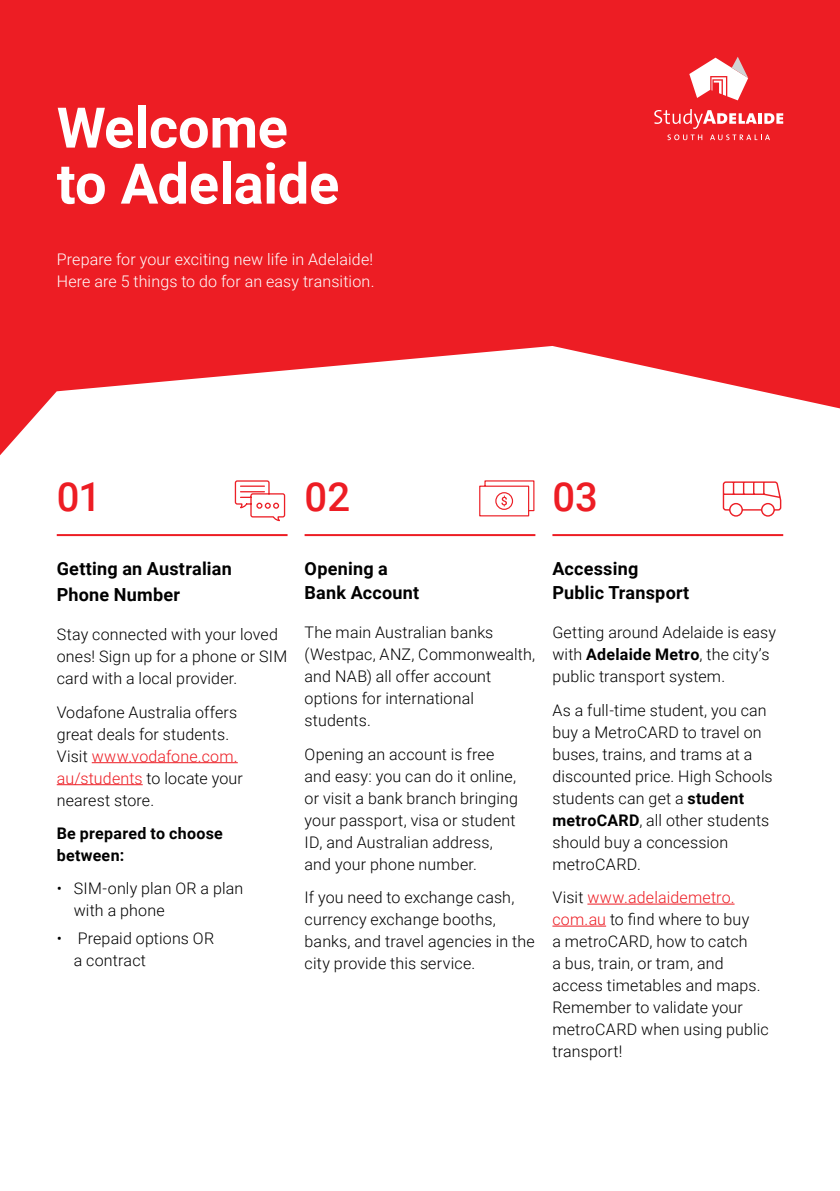
<style>
.page{position:relative;width:840px;height:1191px;background:#fff}
.page>*{position:absolute;margin:0;border:0;box-sizing:border-box;transform-origin:0 0}
.t1{font:700 56px/56px "Roboto";letter-spacing:-.005em;color:#fff}
.t2{font:500 40px "Roboto";color:#ed1d24}
.t3{font:700 18px/24px "Roboto";letter-spacing:.015em;color:#000}
.t4{font:300 16px/22px "Roboto";letter-spacing:.01em;color:#000}
.t5{font:300 16px/22px "Roboto";letter-spacing:.01em;color:#fff}
.t6{font:700 16px/22px "Roboto";letter-spacing:.015em;color:#000}
.s1{color:#ed1d24}
.s2{font-weight:700}
</style>
<div class="page">
<hr style="left:57px;top:534px;width:230px;height:2px;background:#ed1d24">
<hr style="left:92px;top:762px;width:146px;height:1px;background:#ed1d24">
<hr style="left:57px;top:784px;width:86px;height:1px;background:#ed1d24">
<hr style="left:304px;top:534px;width:231px;height:2px;background:#ed1d24">
<hr style="left:552px;top:534px;width:230px;height:2px;background:#ed1d24">
<hr style="left:587px;top:903px;width:147px;height:1px;background:#ed1d24">
<hr style="left:552px;top:925px;width:53px;height:1px;background:#ed1d24">
<svg style="left:479px;top:480px;width:55px;height:36px"></svg>
<div style="left:495px;top:492px;width:18px;height:18px;border:1px solid #ec2027;border-radius:50%"></div>
<svg style="left:722px;top:481px;width:58px;height:35px"></svg>
<svg style="left:234px;top:480px;width:51px;height:41px"></svg>
<svg style="left:0;top:0;width:839px;height:455px;fill:#ed1d24"></svg>
<svg style="left:654px;top:109px;width:128px;height:31px;background:#f04c52"></svg>
<svg style="left:689px;top:57px;width:58px;height:43px"></svg>
<h1 class="t1" style="left:57px;top:98px;width:284px">Welcome to Adelaide</h1>
<p class="t5" style="left:57px;top:248px;width:319px">Prepare for your exciting new life in Adelaide!<br>Here are 5 things to do for an easy transition.</p>
<h2 class="t2" style="left:57px;top:469px;width:46px">01</h2>
<h2 class="t2" style="left:304px;top:469px;width:47px">02</h2>
<h2 class="t2" style="left:552px;top:469px;width:47px">03</h2>
<p class="t3" style="left:57px;top:555px;width:177px;line-height:26px">Getting an Australian<br>Phone Number</p>
<p class="t4" style="left:57px;top:623px;width:232px">Stay connected with your loved ones! Sign up for a phone or SIM card with a local provider.</p>
<p class="t4" style="left:57px;top:700px;width:187px">Vodafone Australia offers great deals for students.<br>Visit <span class="s1">www.vodafone.com. au/students</span> to locate your nearest store.</p>
<p class="t6" style="left:57px;top:821px;width:167px">Be prepared to choose between:</p>
<p class="t4" style="left:74px;top:877px;width:171px;text-indent:-17px">• SIM-only plan OR a plan with a phone</p>
<p class="t4" style="left:74px;top:926px;width:142px;text-indent:-17px">• Prepaid options OR a contract</p>
<p class="t3" style="left:304px;top:556px;width:116px">Opening a<br>Bank Account</p>
<p class="t4" style="left:304px;top:621px;width:232px">The main Australian banks (Westpac, ANZ, Commonwealth, and NAB) all offer account options for international students.</p>
<p class="t4" style="left:304px;top:742px;width:215px">Opening an account is free and easy: you can do it online, or visit a bank branch bringing your passport, visa or student<br>ID, and Australian address, and your phone number.</p>
<p class="t4" style="left:304px;top:885px;width:232px">If you need to exchange cash, currency exchange booths, banks, and travel agencies in the city provide this service.</p>
<p class="t3" style="left:552px;top:556px;width:138px">Accessing<br>Public Transport</p>
<p class="t4" style="left:552px;top:621px;width:225px">Getting around Adelaide is easy with <span class="s2">Adelaide Metro</span>, the city’s public transport system.</p>
<p class="t4" style="left:552px;top:698px;width:222px">As a full-time student, you can buy a MetroCARD to travel on buses, trains, and trams at a discounted price. High Schools students can get a <span class="s2">student metroCARD</span>, all other students should buy a concession metroCARD.</p>
<p class="t4" style="left:552px;top:885px;width:218px">Visit <span class="s1">www.adelaidemetro. com.au</span> to find where to buy<br>a metroCARD, how to catch<br>a bus, train, or tram, and access timetables and maps.<br>Remember to validate your metroCARD when using public transport!</p>
</div>
